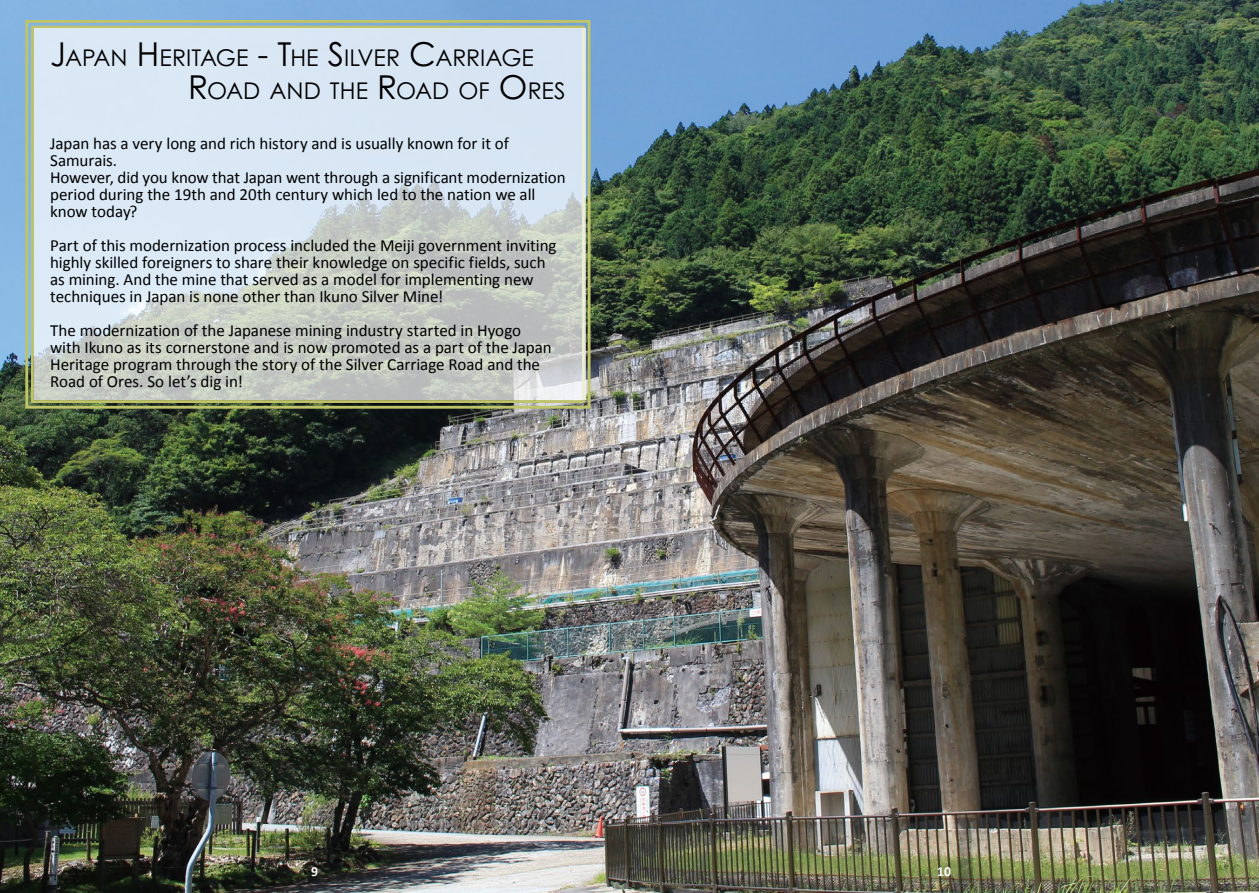
<style>
.page{position:relative;width:1259px;height:893px;background:#fff}
.page>*{position:absolute;margin:0;border:0;box-sizing:border-box;transform-origin:0 0}
.t1{font:23.1px "Century Gothic Pro";color:#000}
.t2{font:16.95px/17px "Calibri";letter-spacing:-.005em;color:#000}
.t3{font:700 13.8px "Calibri";color:#fff}
.s1{font-size:33px}
</style>
<div class="page">
<img style="left:0;top:0;width:1259px;height:893px">
<svg style="left:24px;top:19px;width:568px;height:391px;background:#96a77f"></svg>
<svg style="left:34px;top:28px;width:551px;height:372px;background:#d2dce1"></svg>
<h1 class="t1" style="left:50px;top:43px;width:123px"><span class="s1">J</span>APAN <span class="s1">H</span>ERITAGE</h1>
<h1 class="t1" style="left:257px;top:43px;width:193px"><span class="s1">- T</span>HE <span class="s1">S</span>ILVER <span class="s1">C</span>ARRIAGE</h1>
<h1 class="t1" style="left:188px;top:76px;width:37px"><span class="s1">R</span>OAD</h1>
<h1 class="t1" style="left:269px;top:76px;width:18px">AND</h1>
<h1 class="t1" style="left:330px;top:76px;width:85px">THE <span class="s1">R</span>OAD</h1>
<h1 class="t1" style="left:458px;top:76px;width:82px">OF <span class="s1">O</span>RES</h1>
<p class="t2" style="left:50px;top:134px;width:517px">Japan has a very long and rich history and is usually known for it of Samurais.<br>However, did you know that Japan went through a significant modernization period during the 19th and 20th century which led to the nation we all know today?</p>
<p class="t2" style="left:50px;top:237px;width:508px">Part of this modernization process included the Meiji government inviting highly skilled foreigners to share their knowledge on specific fields, such as mining. And the mine that served as a model for implementing new techniques in Japan is none other than Ikuno Silver Mine!</p>
<p class="t2" style="left:50px;top:322px;width:503px">The modernization of the Japanese mining industry started in Hyogo with Ikuno as its cornerstone and is now promoted as a part of the Japan Heritage program through the story of the Silver Carriage Road and the Road of Ores. So let’s dig in!</p>
<p class="t3" style="left:311px;top:862px;width:9px">9</p>
<p class="t3" style="left:937px;top:862px;width:16px">10</p>
</div>
